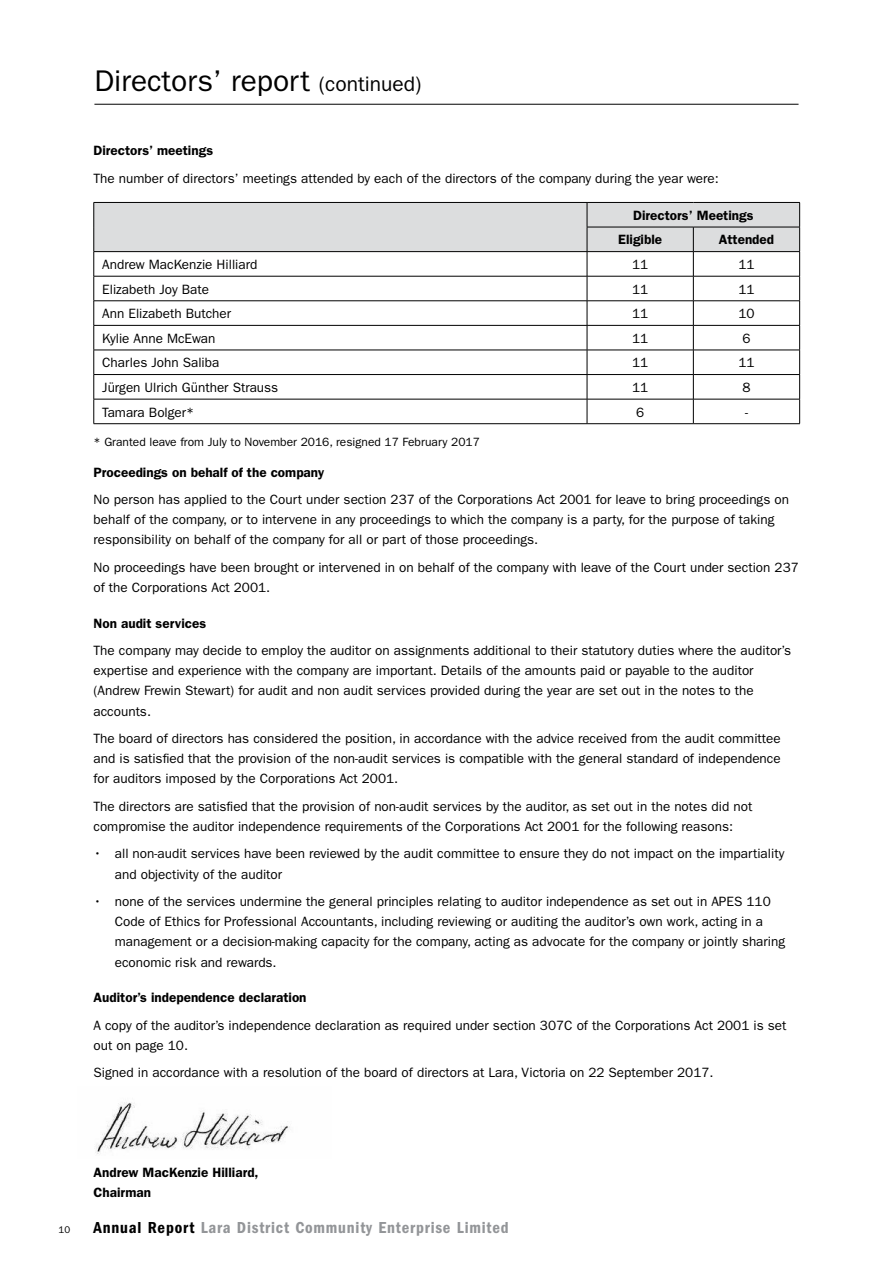
<style>
.page{position:relative;width:893px;height:1263px;background:#fff}
.page>*{position:absolute;margin:0;border:0;box-sizing:border-box;transform-origin:0 0}
.t1{font:30px "Franklin Gothic";color:#000}
.t2{font:600 condensed 16.5px "Franklin Gothic";letter-spacing:.05em;color:#939598}
.t3{font:13.5px/20.2px "Franklin Gothic";color:#000}
.t4{font:600 13.5px/24.6px "Franklin Gothic";color:#000}
.t5{font:12px "Franklin Gothic";color:#000}
.t6{font:9.75px "Franklin Gothic";color:#000}
.s1{font-size:21px}
.s2{color:#000}
</style>
<div class="page">
<hr style="left:94px;top:104px;width:704px;height:1px;background:#000">
<svg style="left:94px;top:202px;width:706px;height:221px"></svg>
<hr style="left:94px;top:423px;width:493px;height:1px;background:#000">
<hr style="left:587px;top:423px;width:106px;height:1px;background:#000">
<hr style="left:693px;top:423px;width:107px;height:1px;background:#000">
<img style="left:95px;top:1102px;width:195px;height:52px">
<h1 class="t1" style="left:94px;top:64px;width:329px">Directors’ report <span class="s1">(continued)</span></h1>
<p class="t4" style="left:94px;top:138px;width:121px">Directors’ meetings</p>
<p class="t3" style="left:94px;top:169px;width:627px">The number of directors’ meetings attended by each of the directors of the company during the year were:</p>
<p class="t4" style="left:618px;top:203px;width:137px;text-indent:15px">Directors’ Meetings<br>Eligible</p>
<p class="t4" style="left:719px;top:227px;width:57px">Attended</p>
<p class="t3" style="left:102px;top:254px;width:157px">Andrew MacKenzie Hilliard</p>
<p class="t3" style="left:632px;top:254px;width:18px">11</p>
<p class="t3" style="left:738px;top:254px;width:18px">11</p>
<p class="t3" style="left:102px;top:279px;width:108px">Elizabeth Joy Bate</p>
<p class="t3" style="left:632px;top:279px;width:18px">11</p>
<p class="t3" style="left:738px;top:279px;width:18px">11</p>
<p class="t3" style="left:102px;top:304px;width:130px">Ann Elizabeth Butcher</p>
<p class="t3" style="left:632px;top:304px;width:18px">11</p>
<p class="t3" style="left:738px;top:304px;width:18px">10</p>
<p class="t3" style="left:102px;top:328px;width:115px">Kylie Anne McEwan</p>
<p class="t3" style="left:632px;top:328px;width:18px">11</p>
<p class="t3" style="left:742px;top:328px;width:10px">6</p>
<p class="t3" style="left:102px;top:353px;width:119px">Charles John Saliba</p>
<p class="t3" style="left:632px;top:353px;width:18px">11</p>
<p class="t3" style="left:738px;top:353px;width:18px">11</p>
<p class="t3" style="left:102px;top:377px;width:178px">Jürgen Ulrich Günther Strauss</p>
<p class="t3" style="left:632px;top:377px;width:18px">11</p>
<p class="t3" style="left:742px;top:377px;width:10px">8</p>
<p class="t3" style="left:102px;top:402px;width:94px">Tamara Bolger*</p>
<p class="t3" style="left:636px;top:402px;width:10px">6</p>
<p class="t3" style="left:745px;top:402px;width:4px">-</p>
<p class="t5" style="left:94px;top:435px;width:388px">* Granted leave from July to November 2016, resigned 17 February 2017</p>
<p class="t4" style="left:94px;top:460px;width:232px">Proceedings on behalf of the company</p>
<p class="t3" style="left:94px;top:489px;width:697px">No person has applied to the Court under section 237 of the Corporations Act 2001 for leave to bring proceedings on behalf of the company, or to intervene in any proceedings to which the company is a party, for the purpose of taking responsibility on behalf of the company for all or part of those proceedings.</p>
<p class="t3" style="left:94px;top:557px;width:707px">No proceedings have been brought or intervened in on behalf of the company with leave of the Court under section 237 of the Corporations Act 2001.</p>
<p class="t4" style="left:94px;top:611px;width:114px">Non audit services</p>
<p class="t3" style="left:94px;top:640px;width:699px">The company may decide to employ the auditor on assignments additional to their statutory duties where the auditor’s expertise and experience with the company are important. Details of the amounts paid or payable to the auditor (Andrew Frewin Stewart) for audit and non audit services provided during the year are set out in the notes to the accounts.</p>
<p class="t3" style="left:94px;top:728px;width:689px;text-align:justify">The board of directors has considered the position, in accordance with the advice received from the audit committee and is satisfied that the provision of the non-audit services is compatible with the general standard of independence for auditors imposed by the Corporations Act 2001.</p>
<p class="t3" style="left:94px;top:796px;width:660px">The directors are satisfied that the provision of non-audit services by the auditor, as set out in the notes did not compromise the auditor independence requirements of the Corporations Act 2001 for the following reasons:</p>
<p class="t3" style="left:115px;top:844px;width:671px;text-indent:-21px">• all non-audit services have been reviewed by the audit committee to ensure they do not impact on the impartiality and objectivity of the auditor</p>
<p class="t3" style="left:115px;top:891px;width:672px;text-indent:-21px">• none of the services undermine the general principles relating to auditor independence as set out in APES 110<br>Code of Ethics for Professional Accountants, including reviewing or auditing the auditor’s own work, acting in a management or a decision-making capacity for the company, acting as advocate for the company or jointly sharing economic risk and rewards.</p>
<p class="t4" style="left:94px;top:985px;width:215px">Auditor’s independence declaration</p>
<p class="t3" style="left:94px;top:1015px;width:694px">A copy of the auditor’s independence declaration as required under section 307C of the Corporations Act 2001 is set out on page 10.</p>
<p class="t3" style="left:94px;top:1062px;width:622px">Signed in accordance with a resolution of the board of directors at Lara, Victoria on 22 September 2017.</p>
<p class="t4" style="left:94px;top:1162px;width:167px;line-height:20.2px">Andrew MacKenzie Hilliard,<br>Chairman</p>
<p class="t6" style="left:59px;top:1224px;width:13px">10</p>
<p class="t2" style="left:94px;top:1218px;width:417px"><span class="s2">Annual Report</span> Lara District Community Enterprise Limited</p>
</div>
